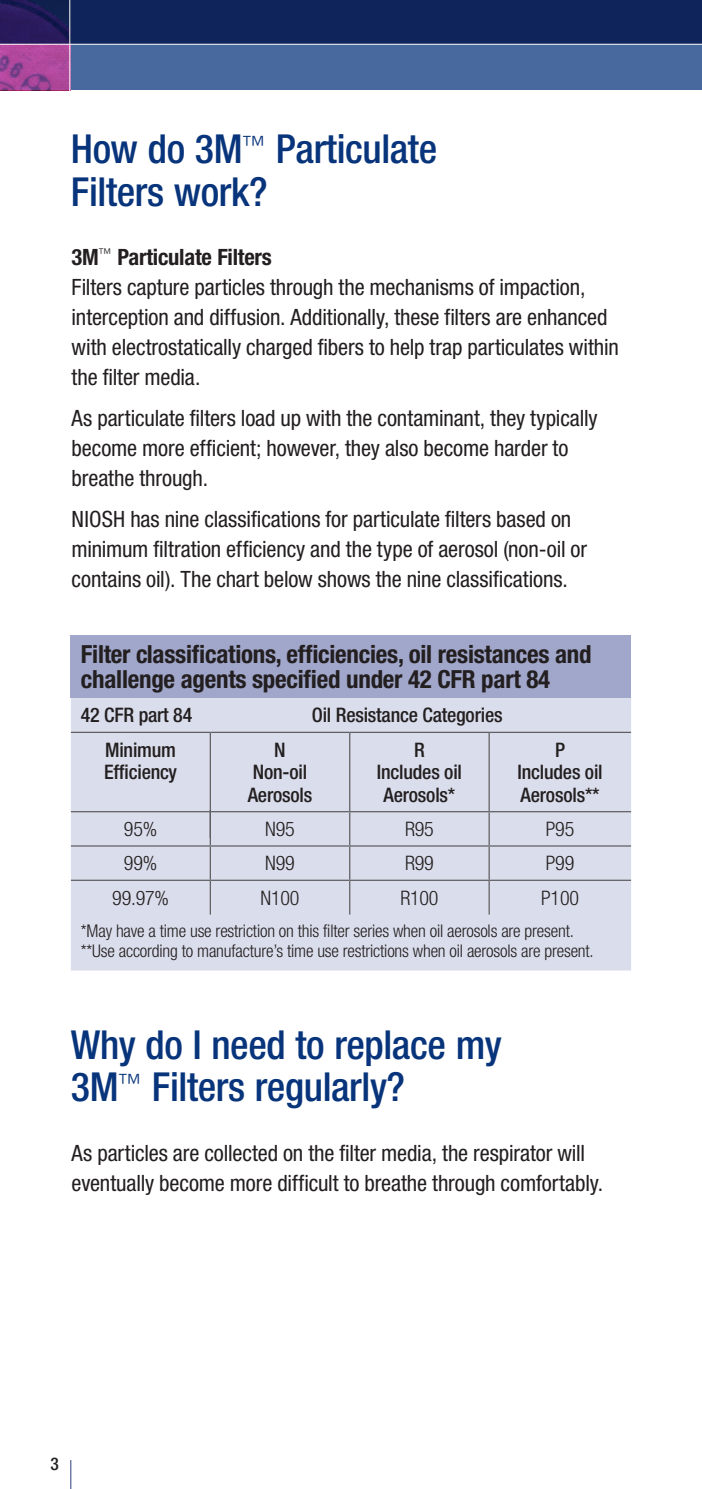
<style>
.page{position:relative;width:702px;height:1489px;background:#fff}
.page>*{position:absolute;margin:0;border:0;box-sizing:border-box;transform-origin:0 0}
.t1{font:500 condensed 40px/42.5px "Helvetica Neue LT Std";letter-spacing:-.01em;color:#08347b}
.Chart_Header{font:700 condensed 25px/25px "Helvetica Neue LT Std";letter-spacing:-.01em;color:#231f20}
.Body_Copy{font:condensed 22.5px/30px "Helvetica Neue LT Std";letter-spacing:-.005em;color:#231f20}
.Subhead{font:700 condensed 22.5px "Helvetica Neue LT Std";letter-spacing:-.01em;color:#231f20}
.Chart_Medium{font:500 condensed 20px/22.5px "Helvetica Neue LT Std";letter-spacing:-.01em;color:#231f20;text-align:center}
.Chart_Light{font:300 condensed 20px "Helvetica Neue LT Std";letter-spacing:-.01em;color:#231f20}
.Chart_Asterisk{font:300 condensed 17.5px "Helvetica Neue LT Std";letter-spacing:-.01em;color:#231f20}
._2_2a_SUB_Head_16_16{font:500 condensed 17.5px "Helvetica Neue LT Std";color:#231f20}
</style>
<div class="page">
<svg style="left:70px;top:1460px;width:1px;height:28px"></svg>
<div style="left:0;top:0;width:702px;height:90px;background:#48699d"></div>
<img style="left:0;top:45px;width:71px;height:45px">
<svg style="left:0;top:0;width:702px;height:44px;background:#11245a"></svg>
<hr style="left:69px;top:0;width:1px;height:105px;background:#fff">
<hr style="left:0;top:44px;width:702px;height:1px;background:#fff">
<div style="left:71px;top:635px;width:560px;height:63px;background:#a1a7ca"></div>
<div style="left:71px;top:698px;width:560px;height:272px;background:#daddeb"></div>
<hr style="left:71px;top:731px;width:139px;height:2px;background:#5f5f62">
<hr style="left:210px;top:731px;width:140px;height:2px;background:#5f5f62">
<hr style="left:210px;top:733px;width:1px;height:78px;background:#5f5f62">
<hr style="left:350px;top:731px;width:139px;height:2px;background:#5f5f62">
<hr style="left:349px;top:733px;width:1px;height:78px;background:#5f5f62">
<hr style="left:489px;top:731px;width:142px;height:2px;background:#5f5f62">
<hr style="left:488px;top:733px;width:1px;height:78px;background:#5f5f62">
<hr style="left:71px;top:811px;width:139px;height:1px;background:#5f5f62">
<hr style="left:210px;top:811px;width:140px;height:1px;background:#5f5f62">
<hr style="left:210px;top:812px;width:1px;height:33px;background:#5f5f62">
<hr style="left:350px;top:811px;width:139px;height:1px;background:#5f5f62">
<hr style="left:349px;top:812px;width:1px;height:33px;background:#5f5f62">
<hr style="left:489px;top:811px;width:142px;height:1px;background:#5f5f62">
<hr style="left:488px;top:812px;width:1px;height:33px;background:#5f5f62">
<hr style="left:71px;top:845px;width:139px;height:1px;background:#5f5f62">
<hr style="left:210px;top:845px;width:140px;height:1px;background:#5f5f62">
<hr style="left:210px;top:846px;width:1px;height:33px;background:#5f5f62">
<hr style="left:350px;top:845px;width:139px;height:1px;background:#5f5f62">
<hr style="left:349px;top:846px;width:1px;height:33px;background:#5f5f62">
<hr style="left:489px;top:845px;width:142px;height:1px;background:#5f5f62">
<hr style="left:488px;top:846px;width:1px;height:33px;background:#5f5f62">
<hr style="left:71px;top:879px;width:139px;height:1px;background:#5f5f62">
<hr style="left:210px;top:879px;width:140px;height:1px;background:#5f5f62">
<hr style="left:210px;top:880px;width:1px;height:34px;background:#5f5f62">
<hr style="left:350px;top:879px;width:139px;height:1px;background:#5f5f62">
<hr style="left:349px;top:880px;width:1px;height:34px;background:#5f5f62">
<hr style="left:489px;top:879px;width:142px;height:1px;background:#5f5f62">
<hr style="left:488px;top:880px;width:1px;height:34px;background:#5f5f62">
<p class="t1" style="left:71px;top:127px;width:368px">How do 3M<sup>™</sup> Particulate<br>Filters work?</p>
<p class="Subhead" style="left:72px;top:243px;width:202px">3M<sup>™</sup> Particulate Filters</p>
<p class="Body_Copy" style="left:72px;top:271px;width:548px">Filters capture particles through the mechanisms of impaction, interception and diffusion. Additionally, these filters are enhanced with electrostatically charged fibers to help trap particulates within the filter media.</p>
<p class="Body_Copy" style="left:72px;top:403px;width:527px">As particulate filters load up with the contaminant, they typically become more efficient; however, they also become harder to breathe through.</p>
<p class="Body_Copy" style="left:72px;top:504px;width:517px">NIOSH has nine classifications for particulate filters based on minimum filtration efficiency and the type of aerosol (non-oil or contains oil). The chart below shows the nine classifications.</p>
<p class="Chart_Header" style="left:81px;top:641px;width:512px">Filter classifications, efficiencies, oil resistances and challenge agents specified under 42 CFR part 84</p>
<p class="Chart_Medium" style="left:81px;top:703px;width:113px">42 CFR part 84</p>
<p class="Chart_Medium" style="left:312px;top:703px;width:192px">Oil Resistance Categories</p>
<p class="Chart_Medium" style="left:105px;top:738px;width:72px">Minimum</p>
<p class="Chart_Medium" style="left:104px;top:760px;width:74px">Efficiency</p>
<p class="Chart_Medium" style="left:248px;top:738px;width:66px">N<br>Non-oil<br>Aerosols</p>
<p class="Chart_Medium" style="left:377px;top:738px;width:87px">R<br>Includes oil<br>Aerosols*</p>
<p class="Chart_Medium" style="left:517px;top:738px;width:87px">P<br>Includes oil<br>Aerosols**</p>
<p class="Chart_Light" style="left:124px;top:817px;width:35px">95%</p>
<p class="Chart_Light" style="left:265px;top:817px;width:31px">N95</p>
<p class="Chart_Light" style="left:405px;top:817px;width:30px">R95</p>
<p class="Chart_Light" style="left:546px;top:817px;width:30px">P95</p>
<p class="Chart_Light" style="left:124px;top:851px;width:35px">99%</p>
<p class="Chart_Light" style="left:265px;top:851px;width:31px">N99</p>
<p class="Chart_Light" style="left:405px;top:851px;width:30px">R99</p>
<p class="Chart_Light" style="left:546px;top:851px;width:30px">P99</p>
<p class="Chart_Light" style="left:112px;top:886px;width:58px">99.97%</p>
<p class="Chart_Light" style="left:260px;top:886px;width:40px">N100</p>
<p class="Chart_Light" style="left:400px;top:886px;width:40px">R100</p>
<p class="Chart_Light" style="left:541px;top:886px;width:39px">P100</p>
<p class="Chart_Asterisk" style="left:81px;top:920px;width:494px">*May have a time use restriction on this filter series when oil aerosols are present.</p>
<p class="Chart_Asterisk" style="left:81px;top:940px;width:514px">**Use according to manufacture’s time use restrictions when oil aerosols are present.</p>
<p class="t1" style="left:71px;top:1022px;width:432px">Why do I need to replace my<br>3M<sup>™</sup> Filters regularly?</p>
<p class="Body_Copy" style="left:72px;top:1137px;width:533px">As particles are collected on the filter media, the respirator will eventually become more difficult to breathe through comfortably.</p>
<p class="_2_2a_SUB_Head_16_16" style="left:51px;top:1453px;width:10px">3</p>
</div>
